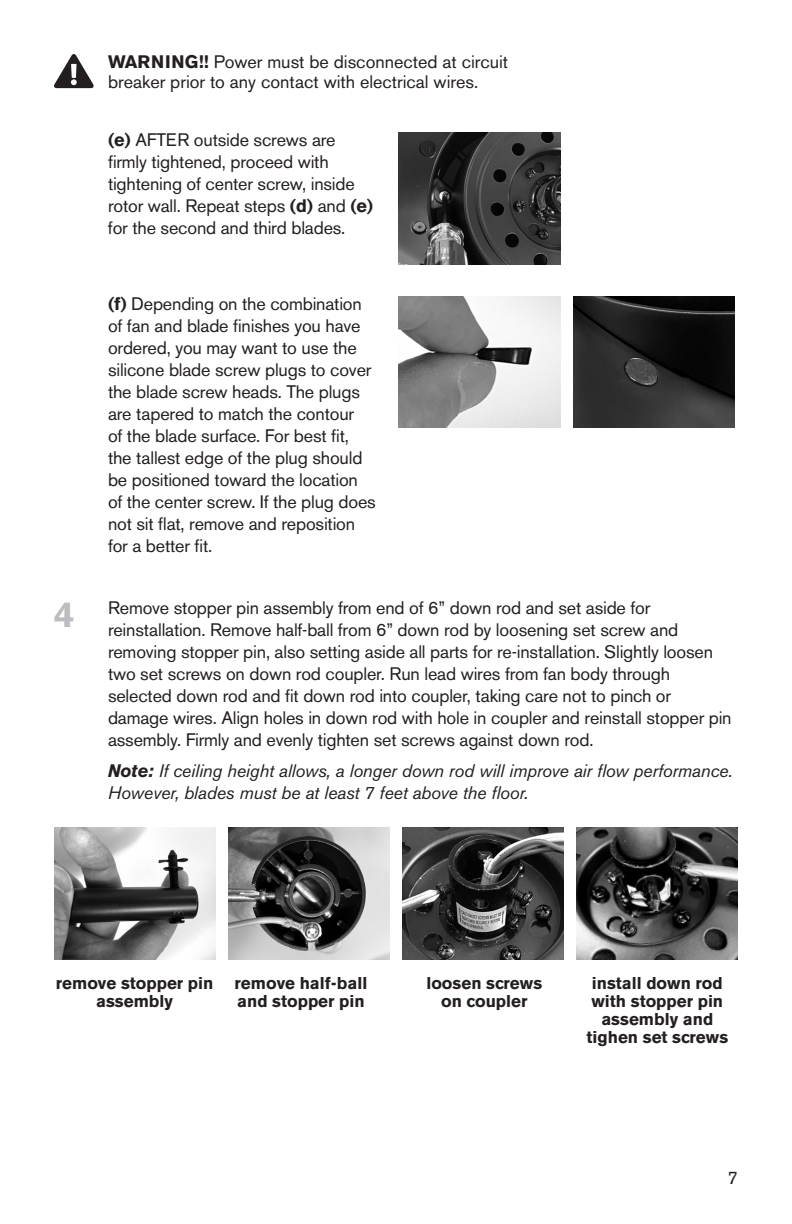
<style>
.page{position:relative;width:792px;height:1224px;background:#fff}
.page>*{position:absolute;margin:0;border:0;box-sizing:border-box;transform-origin:0 0}
.t1{font:700 36px "Akzidenz Grotesk BE";color:#bcbdc0}
.t2{font:18px/22px "Akzidenz Grotesk BE";letter-spacing:-.01em;color:#231f20}
.t3{font:italic 18px/22px "Akzidenz Grotesk BE";letter-spacing:-.01em;color:#231f20}
.t4{font:700 17px/18px "Akzidenz Grotesk BE";color:#231f20;text-align:center}
.s1{font-weight:700}
</style>
<div class="page">
<svg style="left:54px;top:54px;width:40px;height:34px"></svg>
<img style="left:228px;top:828px;width:161px;height:132px">
<img style="left:403px;top:828px;width:161px;height:132px">
<img style="left:54px;top:828px;width:161px;height:132px">
<img style="left:577px;top:828px;width:161px;height:132px">
<img style="left:399px;top:132px;width:161px;height:132px">
<img style="left:573px;top:296px;width:161px;height:132px">
<img style="left:399px;top:296px;width:161px;height:132px">
<p class="t2" style="left:108px;top:53px;width:402px;line-height:20px"><span class="s1">WARNING!!</span> Power must be disconnected at circuit breaker prior to any contact with electrical wires.</p>
<p class="t2" style="left:108px;top:130px;width:267px"><span class="s1">(e)</span> AFTER outside screws are firmly tightened, proceed with tightening of center screw, inside rotor wall. Repeat steps <span class="s1">(d)</span> and <span class="s1">(e) </span>for the second and third blades.</p>
<h1 class="t1" style="left:54px;top:600px;width:22px">4</h1>
<p class="t2" style="left:108px;top:294px;width:269px"><span class="s1">(f)</span> Depending on the combination of fan and blade finishes you have ordered, you may want to use the silicone blade screw plugs to cover the blade screw heads. The plugs are tapered to match the contour<br>of the blade surface. For best fit, the tallest edge of the plug should be positioned toward the location of the center screw. If the plug does not sit flat, remove and reposition for a better fit.</p>
<p class="t2" style="left:108px;top:598px;width:625px">Remove stopper pin assembly from end of 6” down rod and set aside for reinstallation. Remove half-ball from 6” down rod by loosening set screw and removing stopper pin, also setting aside all parts for re-installation. Slightly loosen two set screws on down rod coupler. Run lead wires from fan body through selected down rod and fit down rod into coupler, taking care not to pinch or damage wires. Align holes in down rod with hole in coupler and reinstall stopper pin assembly. Firmly and evenly tighten set screws against down rod.</p>
<p class="t3" style="left:108px;top:760px;width:626px"><span class="s1">Note:</span> If ceiling height allows, a longer down rod will improve air flow performance.<br>However, blades must be at least 7 feet above the floor.</p>
<p class="t4" style="left:56px;top:975px;width:159px">remove stopper pin assembly</p>
<p class="t4" style="left:235px;top:975px;width:134px;text-align:left">remove half-ball and stopper pin</p>
<p class="t4" style="left:426px;top:975px;width:117px">loosen screws on coupler</p>
<p class="t4" style="left:587px;top:975px;width:143px">install down rod with stopper pin assembly and tighen set screws</p>
<p class="t2" style="left:728px;top:1168px;width:12px">7</p>
</div>
